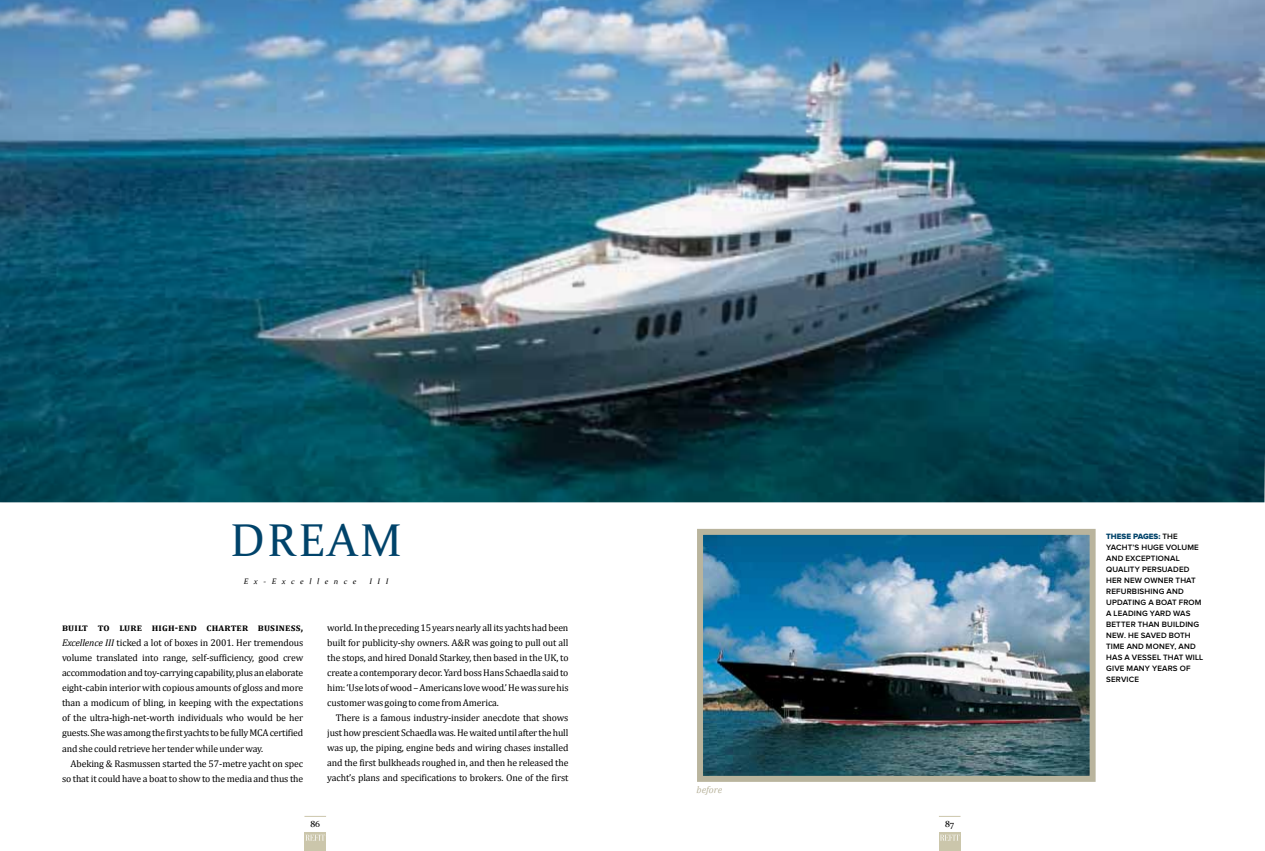
<style>
.page{position:relative;width:1265px;height:851px;background:#fff}
.page>*{position:absolute;margin:0;border:0;box-sizing:border-box;transform-origin:0 0}
.t1{font:46px "Constantia";letter-spacing:.05em;color:#00436a}
.t2{font:700 10.3px "Cambria";letter-spacing:.02em;color:#000}
.t3{font:9.8px/15px "Cambria";letter-spacing:-.01em;color:#000;text-align:justify}
.t4{font:italic 9.8px "Cambria";color:#b9b49d}
.t5{font:9px "Constantia";color:#000}
.t6{font:600 8px/11px "Proxima Nova";letter-spacing:.02em;color:#000}
.t7{font:italic 8px "Constantia";letter-spacing:.69em;color:#000}
.t8{font:8px "Proxima Nova Extrabld";color:#00436a}
.s1{font-style:italic}
.s2{font-family:"Proxima Nova";font-weight:600;color:#000}
</style>
<div class="page">
<div style="left:304px;top:832px;width:22px;height:18px;background:#cbc6ab"></div>
<svg style="left:306px;top:834px;width:19px;height:6px"></svg>
<div style="left:938px;top:832px;width:22px;height:18px;background:#cbc6ab"></div>
<svg style="left:940px;top:834px;width:19px;height:6px"></svg>
<img style="left:0;top:0;width:1264px;height:502px">
<img style="left:704px;top:535px;width:384px;height:239px">
<div style="left:697px;top:528px;width:398px;height:253px;border:6px solid #b9b49d"></div>
<h1 class="t1" style="left:230px;top:509px;width:173px">DREAM</h1>
<p class="t7" style="left:244px;top:576px;width:114px">Ex-Excellence</p>
<p class="t7" style="left:369px;top:576px;width:21px">III</p>
<p class="t2" style="left:62px;top:620px;width:243px">built to lure high-end charter business,</p>
<p class="t3" style="left:62px;top:635px;width:243px"><span class="s1">Excellence III</span> ticked a lot of boxes in 2001. Her tremendous volume translated into range, self-sufficiency, good crew accommodation and toy-carrying capability, plus an elaborate eight-cabin interior with copious amounts of gloss and more than a modicum of bling, in keeping with the expectations of the ultra-high-net-worth individuals who would be her guests. She was among the first yachts to be fully MCA certified and she could retrieve her tender while under way.</p>
<p class="t3" style="left:62px;top:755px;width:243px;text-align:right">Abeking &amp; Rasmussen started the 57-metre yacht on spec so that it could have a boat to show to the media and thus the</p>
<p class="t3" style="left:327px;top:620px;width:243px">world. In the preceding 15 years nearly all its yachts had been built for publicity-shy owners. A&amp;R was going to pull out all the stops, and hired Donald Starkey, then based in the UK, to create a contemporary decor. Yard boss Hans Schaedla said to him: ‘Use lots of wood – Americans love wood.’ He was sure his customer was going to come from America.</p>
<p class="t3" style="left:327px;top:710px;width:243px;text-indent:9px">There is a famous industry-insider anecdote that shows just how prescient Schaedla was. He waited until after the hull was up, the piping, engine beds and wiring chases installed and the first bulkheads roughed in, and then he released the yacht’s plans and specifications to brokers. One of the first</p>
<p class="t4" style="left:696px;top:783px;width:27px">before</p>
<p class="t5" style="left:310px;top:817px;width:11px">86</p>
<p class="t5" style="left:945px;top:817px;width:11px">87</p>
<p class="t8" style="left:1106px;top:532px;width:73px">THESE PAGES: <span class="s2">THE</span></p>
<p class="t6" style="left:1106px;top:542px;width:94px">YACHT’S HUGE VOLUME<br>AND EXCE PTIONAL<br>QUALITY PERSUADED<br>HER NEW OWNER THAT<br>REFURBISHING AND<br>UPDAT</p>
<p class="t6" style="left:1132px;top:597px;width:35px">ING A BOAT</p>
<p class="t6" style="left:1178px;top:597px;width:17px">FROM</p>
<p class="t6" style="left:1106px;top:608px;width:14px">A LEAD</p>
<p class="t6" style="left:1133px;top:608px;width:53px">ING YARD WAS</p>
<p class="t6" style="left:1106px;top:619px;width:11px">BETTE</p>
<p class="t6" style="left:1130px;top:619px;width:14px">R THAN</p>
<p class="t6" style="left:1161px;top:619px;width:39px">BUILDING</p>
<p class="t6" style="left:1106px;top:630px;width:41px">NEW. HE SAVED</p>
<p class="t6" style="left:1168px;top:630px;width:12px">BOTH</p>
<p class="t6" style="left:1106px;top:641px;width:28px">TIME AND</p>
<p class="t6" style="left:1145px;top:641px;width:7px">MONEY</p>
<p class="t6" style="left:1174px;top:641px;width:11px">, AND</p>
<p class="t6" style="left:1106px;top:652px;width:7px">HAS</p>
<p class="t6" style="left:1124px;top:652px;width:14px">A VESSEL</p>
<p class="t6" style="left:1162px;top:652px;width:6px">THAT</p>
<p class="t6" style="left:1185px;top:652px;width:15px">WILL</p>
<p class="t6" style="left:1106px;top:663px;width:28px">GIVE MANY</p>
<p class="t6" style="left:1151px;top:663px;width:7px">YEA</p>
<p class="t6" style="left:1167px;top:663px;width:24px">RS OF</p>
<p class="t6" style="left:1106px;top:674px;width:29px">SE RVICE</p>
</div>
